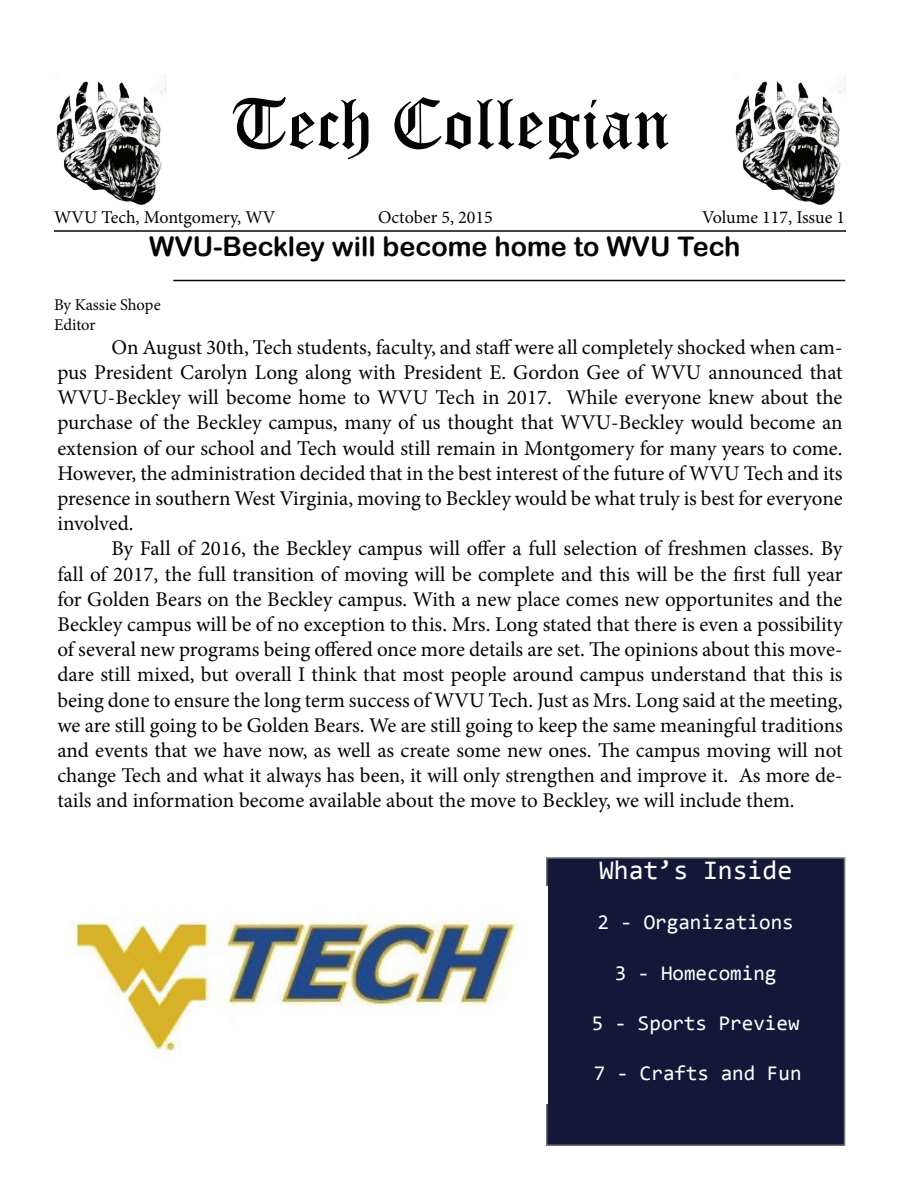
<style>
.page{position:relative;width:900px;height:1200px;background:#fff}
.page>*{position:absolute;margin:0;border:0;box-sizing:border-box;transform-origin:0 0}
.t1{font:72px "Old English Text";color:#040503}
.t2{font:27px "Arial Rounded MT Bold";color:#040503}
.t3{font:27px "Consolas";color:#fff}
.t4{font:21px/25.2px "Minion Pro";letter-spacing:-.005em;color:#040503;text-align:justify}
.t5{font:21px "Consolas";color:#fff}
.t6{font:18px "Minion Pro";color:#040503}
.t7{font:16.5px/19.8px "Minion Pro";letter-spacing:-.005em;color:#040503}
</style>
<div class="page">
<hr style="left:54px;top:230px;width:792px;height:2px;background:#040503">
<img style="left:56px;top:75px;width:110px;height:131px">
<img style="left:735px;top:75px;width:111px;height:131px">
<hr style="left:173px;top:280px;width:672px;height:1px;background:#040503">
<div style="left:547px;top:858px;width:297px;height:287px;background:#151739"></div>
<div style="left:546px;top:857px;width:299px;height:289px;border:2px solid #707070"></div>
<img style="left:74px;top:886px;width:474px;height:218px">
<h1 class="t1" style="left:230px;top:77px;width:441px">Tech Collegian</h1>
<p class="t6" style="left:54px;top:205px;width:223px">WVU Tech, Montgomery, WV</p>
<p class="t6" style="left:378px;top:205px;width:116px">October 5, 2015</p>
<p class="t6" style="left:702px;top:205px;width:145px">Volume 117, Issue 1</p>
<p class="t2" style="left:149px;top:230px;width:593px">WVU-Beckley will become home to WVU Tech</p>
<p class="t7" style="left:54px;top:295px;width:108px">By Kassie Shope<br>Editor</p>
<p class="t4" style="left:57px;top:335px;width:787px;text-indent:54px">On August 30th, Tech students, faculty, and staff were all completely shocked when cam&shy;pus President Carolyn Long along with President E. Gordon Gee of WVU announced that WVU-Beckley will become home to WVU Tech in 2017. While everyone knew about the purchase of the Beckley campus, many of us thought that WVU-Beckley would become an extension of our school and Tech would still remain in Montgomery for many years to come.<br>However, the administration decided that in the best interest of the future of WVU Tech and its presence in southern West Virginia, moving to Beckley would be what truly is best for everyone involved.</p>
<p class="t4" style="left:57px;top:536px;width:787px;text-indent:54px">By Fall of 2016, the Beckley campus will offer a full selection of freshmen classes. By fall of 2017, the full transition of moving will be complete and this will be the first full year for Golden Bears on the Beckley campus. With a new place comes new opportunites and the Beckley campus will be of no exception to this. Mrs. Long stated that there is even a possibility of several new programs being offered once more details are set. The opinions about this move&shy;dare still mixed, but overall I think that most people around campus understand that this is being done to ensure the long term success of WVU Tech. Just as Mrs. Long said at the meeting, we are still going to be Golden Bears. We are still going to keep the same meaningful traditions and events that we have now, as well as create some new ones. The campus moving will not change Tech and what it always has been, it will only strengthen and improve it. As more de&shy;tails and information become available about the move to Beckley, we will include them.</p>
<p class="t3" style="left:599px;top:852px;width:195px">What’s Inside</p>
<p class="t5" style="left:597px;top:908px;width:198px">2 - Organizations</p>
<p class="t5" style="left:615px;top:958px;width:163px">3 - Homecoming</p>
<p class="t5" style="left:592px;top:1009px;width:209px">5 - Sports Preview</p>
<p class="t5" style="left:594px;top:1059px;width:209px">7 - Crafts and Fun</p>
</div>
